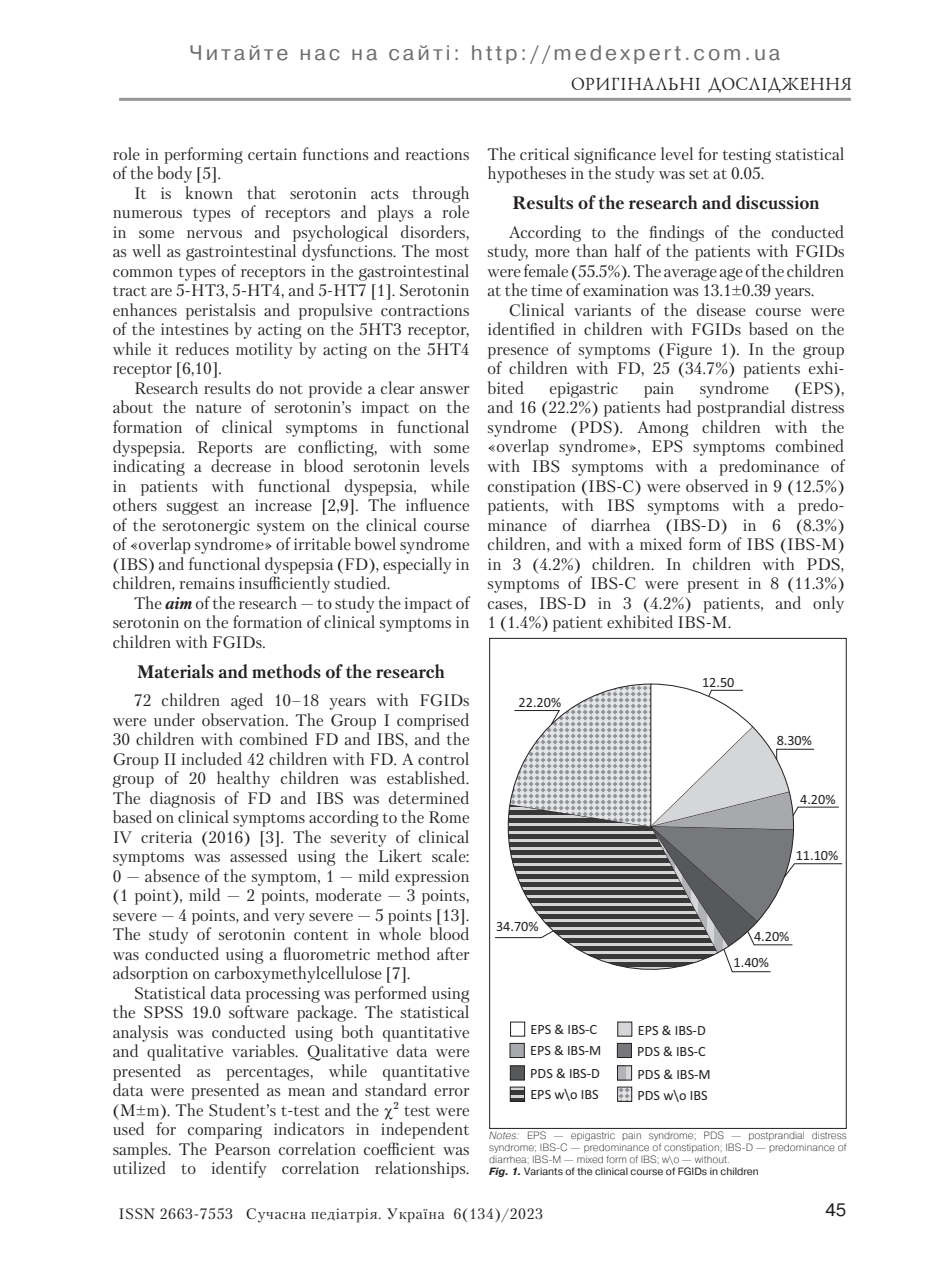
<style>
.page{position:relative;width:936px;height:1276px;background:#fff}
.page>*{position:absolute;margin:0;border:0;box-sizing:border-box;transform-origin:0 0}
.t1{font:21px "Pragmatica C";letter-spacing:.14em;color:#6c6d70}
.t2{font:700 18px "Petersburg";color:#231f20}
.t3{font:18px "Lazurski Cyrillic";letter-spacing:.04em;color:#231f20}
.t4{font:18px "Pragmatica C";color:#231f20}
.t5{font:16.5px/19.5px "Petersburg";color:#231f20;text-align:justify}
.t6{font:15px "Petersburg";letter-spacing:.04em;color:#231f20}
.t7{font:14.25px/26.4px "Calibri";color:#231f20}
.t8{font:200 10.5px/12px "Pragmatica";color:#231f20}
.s1{font-weight:700;font-style:italic}
.s2{font-style:italic}
.s3{font-weight:400}
.s4{font-family:"Petersburg C"}
</style>
<div class="page">
<hr style="left:119px;top:98px;width:731px;height:3px;background:#939598">
<svg style="left:608px;top:683px;width:163px;height:290px"></svg>
<div style="left:510px;top:1022px;width:15px;height:14px;background:#fff;border:1px solid #231f20"></div>
<div style="left:617px;top:1022px;width:15px;height:14px;background:#d5d6d8;border:1px solid #231f20"></div>
<div style="left:509px;top:1043px;width:15px;height:14px;background:#a8a9ad"></div>
<div style="left:617px;top:1043px;width:14px;height:14px;background:#76787b;border:1px solid #231f20"></div>
<div style="left:510px;top:1065px;width:14px;height:15px;background:#57585a;border:1px solid #231f20"></div>
<svg style="left:617px;top:1065px;width:14px;height:15px"></svg>
<svg style="left:510px;top:1087px;width:14px;height:14px"></svg>
<svg style="left:617px;top:1087px;width:15px;height:14px"></svg>
<svg style="left:495px;top:690px;width:347px;height:282px"></svg>
<p class="t1" style="left:189px;top:41px;width:592px">Читайте нас на сайті: http://medexpert.com.ua</p>
<p class="t3" style="left:570px;top:75px;width:282px">ОРИГІНАЛЬНІ ДОСЛІДЖЕННЯ</p>
<p class="t5" style="left:113px;top:144px;width:358px">role in performing certain functions and reactions of the body [5].</p>
<p class="t5" style="left:113px;top:183px;width:358px;text-indent:21px">It is known that serotonin acts through numerous types of receptors and plays a role in some nervous and psychological disorders, as well as gastrointestinal dysfunctions. The most common types of receptors in the gastrointestinal tract are 5-HT3, 5-HT4, and 5-HT7 [1]. Serotonin enhances peristalsis and propulsive contractions of the intestines by acting on the 5HT3 receptor, while it reduces motility by acting on the 5HT4 receptor [6,10].</p>
<p class="t5" style="left:113px;top:378px;width:358px;text-indent:21px">Research results do not provide a clear answer about the nature of serotonin’s impact on the formation of clinical symptoms in functional dyspepsia. Reports are conflicting, with some indicating a decrease in blood serotonin levels in patients with functional dyspepsia, while others suggest an increase [2,9]. The influence of the serotonergic system on the clinical course of «overlap syndrome» of irritable bowel syndrome (IBS) and functional dyspepsia (FD), especially in children, remains insufficiently studied.</p>
<p class="t5" style="left:113px;top:593px;width:358px;text-indent:21px">The <span class="s1">aim</span> of the research — to study the impact of serotonin on the formation of clinical symptoms in children with FGIDs.</p>
<p class="t2" style="left:137px;top:659px;width:309px">Materials and methods of the research</p>
<p class="t5" style="left:113px;top:690px;width:358px;text-indent:21px">72 children aged 10–18 years with FGIDs were under observation. The Group I comprised 30 children with combined FD and IBS, and the Group II included 42 children with FD. A control group of 20 healthy children was established.<br>The diagnosis of FD and IBS was determined based on clinical symptoms according to the Rome IV criteria (2016) [3]. The severity of clinical symptoms was assessed using the Likert scale:<br>0 — absence of the symptom, 1 — mild expression (1 point), mild — 2 points, moderate — 3 points, severe — 4 points, and very severe — 5 points [13].<br>The study of serotonin content in whole blood was conducted using a fluorometric method after adsorption on carboxymethylcellulose [7].</p>
<p class="t5" style="left:113px;top:983px;width:358px;text-indent:21px">Statistical data processing was performed using the SPSS 19.0 software package. The statistical analysis was conducted using both quantitative and qualitative variables. Qualitative data were presented as percentages, while quantitative data were presented as mean and standard error (M±m). The Student’s t-test and the ² test were used for comparing indicators in independent samples. The Pearson correlation coefficient was utilized to identify correlation relationships.</p>
<p class="t5" style="left:487px;top:144px;width:358px">The critical significance level for testing statistical hypotheses in the study was set at 0.05.</p>
<p class="t2" style="left:512px;top:191px;width:308px">Results of the research and discussion</p>
<p class="t5" style="left:487px;top:222px;width:358px;text-indent:21px">According to the findings of the conducted study, more than half of the patients with FGIDs were female (55.5%). The average age of the children at the time of examination was 13.1±0.39 years.</p>
<p class="t5" style="left:487px;top:300px;width:358px;text-indent:21px">Clinical variants of the disease course were identified in children with FGIDs based on the presence of symptoms (Figure 1). In the group of children with FD, 25 (34.7%) patients exhi&shy;bited</p>
<p class="t5" style="left:549px;top:378px;width:70px">epigastric</p>
<p class="t5" style="left:643px;top:378px;width:32px">pain</p>
<p class="t5" style="left:699px;top:378px;width:71px">syndrome</p>
<p class="t5" style="left:487px;top:378px;width:358px;text-indent:307px">(EPS), and 16 (22.2%) patients had postprandial distress syndrome (PDS). Among children with the «overlap syndrome», EPS symptoms combined with IBS symptoms with a predominance of constipation (IBS-C) were observed in 9 (12.5%) patients, with IBS symptoms with a predo&shy;minance of diarrhea (IBS-D) in 6 (8.3%) children, and with a mixed form of IBS (IBS-M) in 3 (4.2%) children. In children with PDS, symptoms of IBS-C were present in 8 (11.3%) cases, IBS-D in 3 (4.2%) patients, and only 1 (1.4%) patient exhibited IBS-M.</p>
<p class="t7" style="left:518px;top:688px;width:44px">22.20%</p>
<p class="t7" style="left:496px;top:913px;width:44px">34.70%</p>
<p class="t7" style="left:702px;top:668px;width:34px">12.50</p>
<p class="t7" style="left:776px;top:727px;width:37px">8.30%</p>
<p class="t7" style="left:800px;top:785px;width:37px">4.20%</p>
<p class="t7" style="left:795px;top:841px;width:44px">11.10%</p>
<p class="t7" style="left:733px;top:922px;width:57px;text-indent:20px">4.20%<br>1.40%</p>
<p class="t7" style="left:530px;top:1015px;width:68px">EPS &amp; IBS-C</p>
<p class="t7" style="left:637px;top:1016px;width:69px">EPS &amp; IBS-D</p>
<p class="t7" style="left:530px;top:1036px;width:73px">EPS &amp; IBS-M</p>
<p class="t7" style="left:637px;top:1038px;width:70px">PDS &amp; IBS-C</p>
<p class="t7" style="left:530px;top:1059px;width:71px">PDS &amp; IBS-D</p>
<p class="t7" style="left:637px;top:1060px;width:75px">PDS &amp; IBS-M</p>
<p class="t7" style="left:530px;top:1080px;width:70px">EPS w\o IBS</p>
<p class="t7" style="left:637px;top:1081px;width:72px">PDS w\o IBS</p>
<p class="t8" style="left:489px;top:1129px;width:359px"><span class="s2">Notes:</span> EPS — epigastric pain syndrome; PDS — postprandial distress syndrome; IBS-C — predominance of constipation; IBS-D — predominance of diarrhea; IBS-M — mixed form of IBS; w\o — without.<br><span class="s1">Fig. 1.</span> <span class="s3">Variants of the clinical course of FGIDs in children</span></p>
<p class="t6" style="left:118px;top:1203px;width:426px"><span class="s4">ISSN 2663-7553</span> Сучасна педiатрiя. <span class="s4">Україна</span> 6(134)/2023</p>
<p class="t4" style="left:825px;top:1200px;width:22px">45</p>
</div>
